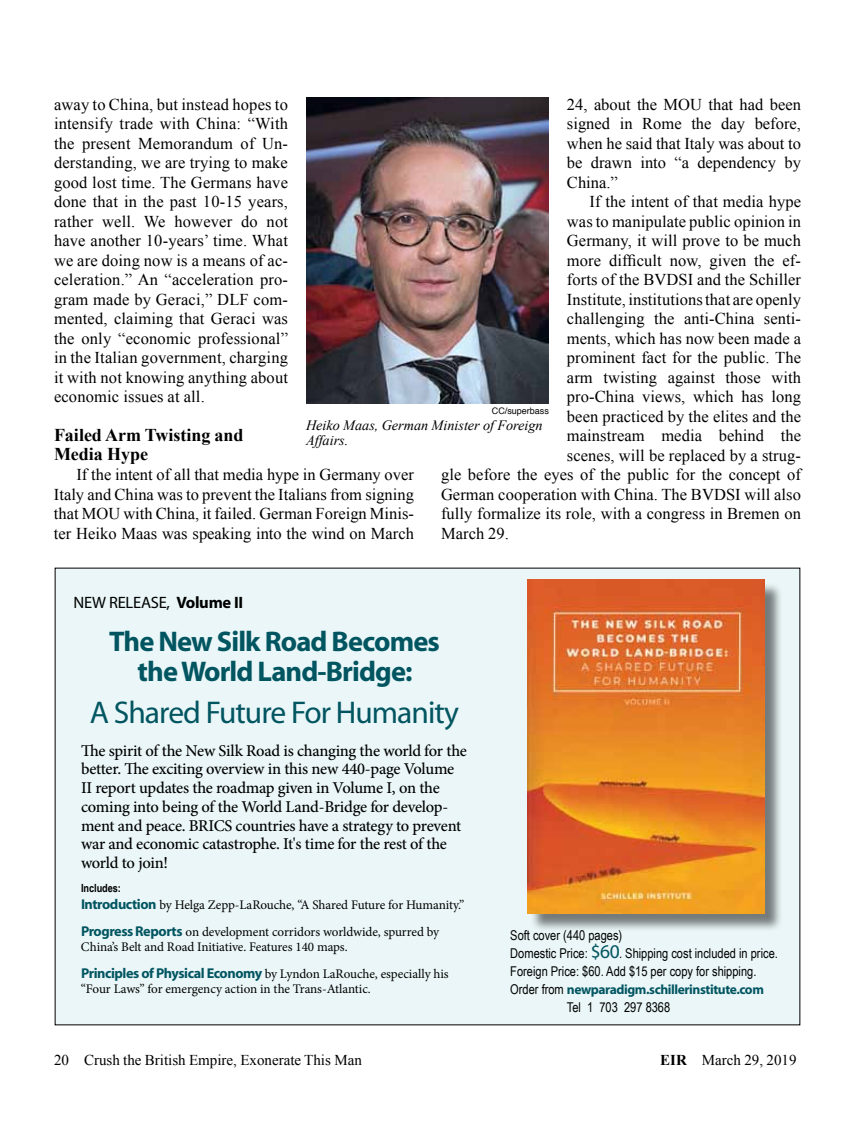
<style>
.page{position:relative;width:864px;height:1134px;background:#fff}
.page>*{position:absolute;margin:0;border:0;box-sizing:border-box;transform-origin:0 0}
.t1{font:31.5px "Myriad";letter-spacing:-.03em;color:#015561}
.t2{font:700 28.5px/30px "Myriad";letter-spacing:-.03em;color:#015561;text-align:center}
.t3{font:700 18px/19.5px "Times New Roman";color:#000}
.t4{font:16.5px/19.5px "Times New Roman";letter-spacing:.005em;color:#000;text-align:justify}
.t5{font:500 16.5px/18.8px "Minion Pro";letter-spacing:-.02em;color:#000}
.t6{font:16.5px "Myriad";letter-spacing:-.015em;color:#000}
.t7{font:15px "Times New Roman";color:#000}
.t8{font:italic 14.25px/15.8px "Times New Roman";color:#000}
.t9{font:13.5px/18px "Arial Narrow";color:#000}
.t10{font:700 13.5px "Myriad";letter-spacing:-.03em;color:#015561}
.t11{font:13.2px/27px "Minion Pro";letter-spacing:-.01em;color:#000}
.t12{font:700 11.25px "Arial Narrow";letter-spacing:-.005em;color:#000}
.t13{font:9px "Helvetica";color:#000}
.s1{font-weight:700}
.s2{font-family:"Myriad";font-weight:700;font-size:14.25px;color:#015561}
.s3{font-family:"Myriad";font-size:19.5px;color:#015561}
.s4{font-family:"Arial Narrow";font-weight:400;color:#000}
</style>
<div class="page">
<img style="left:306px;top:97px;width:243px;height:306px">
<div style="left:55px;top:568px;width:745px;height:457px;background:#eaf6f7"></div>
<div style="left:530px;top:582px;width:253px;height:350px;background:#000;opacity:.5"></div>
<img style="left:527px;top:580px;width:237px;height:333px">
<p class="t4" style="left:54px;top:94px;width:236px">away to China, but instead hopes to intensify trade with China: “With the present Memorandum of Un&shy;derstanding, we are trying to make good lost time. The Germans have done that in the past 10-15 years, rather well. We however do not have another 10-years’ time. What we are doing now is a means of ac&shy;celeration.” An “acceleration pro&shy;gram made by Geraci,” DLF com&shy;mented, claiming that Geraci was the only “economic professional” in the Italian government, charging it with not knowing anything about economic issues at all.</p>
<p class="t3" style="left:54px;top:425px;width:191px">Failed Arm Twisting and<br>Media Hype</p>
<p class="t4" style="left:54px;top:464px;width:361px;text-indent:23px">If the intent of all that media hype in Germany over Italy and China was to prevent the Italians from signing that MOU with China, it failed. German Foreign Minis&shy;ter Heiko Maas was speaking into the wind on March</p>
<p class="t4" style="left:567px;top:94px;width:236px">24, about the MOU that had been signed in Rome the day before, when he said that Italy was about to be drawn into “a dependency by China.”</p>
<p class="t4" style="left:590px;top:191px;width:213px">If the intent of that media hype</p>
<p class="t4" style="left:567px;top:211px;width:236px">was to manipulate public opinion in</p>
<p class="t4" style="left:567px;top:231px;width:235px">Germany, it will prove to be much</p>
<p class="t4" style="left:567px;top:250px;width:236px">more difficult now, given the ef-</p>
<p class="t4" style="left:567px;top:270px;width:236px">forts of the BVDSI and the Schiller</p>
<p class="t4" style="left:567px;top:289px;width:236px">Institute, institutions that are openly</p>
<p class="t4" style="left:567px;top:309px;width:236px">challenging the anti-China senti-</p>
<p class="t4" style="left:567px;top:328px;width:236px">ments, which has now been made a</p>
<p class="t4" style="left:567px;top:348px;width:236px">prominent fact for the public. The</p>
<p class="t4" style="left:567px;top:367px;width:236px">arm twisting against those with</p>
<p class="t4" style="left:567px;top:387px;width:236px">pro-China views, which has long</p>
<p class="t4" style="left:567px;top:406px;width:236px">been practiced by the elites and the</p>
<p class="t4" style="left:567px;top:426px;width:236px">mainstream media behind the</p>
<p class="t4" style="left:567px;top:445px;width:235px">scenes, will be replaced by a strug-</p>
<p class="t4" style="left:441px;top:465px;width:361px">gle before the eyes of the public for the concept of</p>
<p class="t4" style="left:441px;top:484px;width:362px">German cooperation with China. The BVDSI will also</p>
<p class="t4" style="left:441px;top:504px;width:362px">fully formalize its role, with a congress in Bremen on</p>
<p class="t4" style="left:441px;top:523px;width:70px">March 29.</p>
<p class="t13" style="left:492px;top:404px;width:59px">CC/superbass</p>
<p class="t8" style="left:306px;top:417px;width:238px">Heiko Maas, German Minister of Foreign<br>Affairs.</p>
<p class="t6" style="left:74px;top:594px;width:171px">NEW RELEASE, <span class="s1">Volume II</span></p>
<h2 class="t2" style="left:109px;top:628px;width:332px">The New Silk Road Becomes the World Land-Bridge:</h2>
<h1 class="t1" style="left:90px;top:697px;width:371px">A Shared Future For Humanity</h1>
<p class="t5" style="left:81px;top:741px;width:387px">The spirit of the New Silk Road is changing the world for the better. The exciting overview in this new 440-page Volume II report updates the roadmap given in Volume I, on the coming into being of the World Land-Bridge for develop&shy;ment and peace. BRICS countries have a strategy to prevent war and economic catastrophe. It's time for the rest of the world to join!</p>
<p class="t12" style="left:81px;top:880px;width:42px">Includes:</p>
<p class="t11" style="left:81px;top:891px;width:385px"><span class="s2">Introduction</span> by Helga Zepp-LaRouche, “A Shared Future for Humanity.”<br><span class="s2">Progress Reports</span> on development corridors worldwide, spurred by</p>
<p class="t11" style="left:81px;top:933px;width:369px">China’s Belt and Road Initiative. Features 140 maps.<br><span class="s2">Principles of Physical Economy</span> by Lyndon LaRouche, especially his</p>
<p class="t11" style="left:81px;top:975px;width:291px">“Four Laws” for emergency action in the Trans-Atlantic.</p>
<p class="t9" style="left:510px;top:926px;width:269px">Soft cover (440 pages)<br>Domestic Price: <span class="s3">$60</span>. Shipping cost included in price.<br>Foreign Price: $60. Add $15 per copy for shipping.</p>
<p class="t10" style="left:510px;top:983px;width:255px"><span class="s4">Order from</span> newparadigm.schillerinstitute.com</p>
<p class="t9" style="left:567px;top:998px;width:105px">Tel 1 703 297 8368</p>
<p class="t7" style="left:54px;top:1050px;width:309px">20 Crush the British Empire, Exonerate This Man</p>
<p class="t7" style="left:660px;top:1050px;width:138px"><span class="s1">EIR</span> March 29, 2019</p>
</div>
